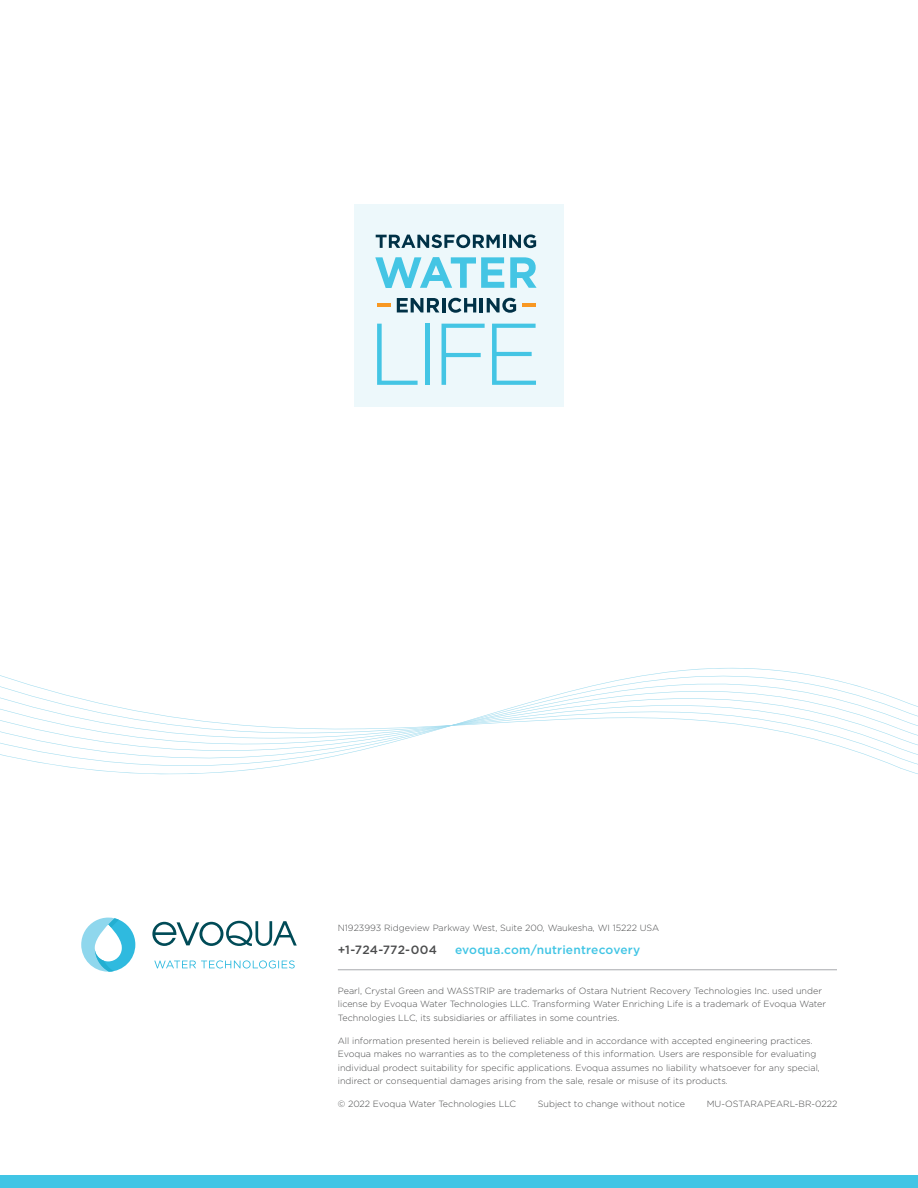
<style>
.page{position:relative;width:918px;height:1188px;background:#fff}
.page>*{position:absolute;margin:0;border:0;box-sizing:border-box;transform-origin:0 0}
.t1{font:500 12px "Gotham";letter-spacing:.015em;color:#41c5e5}
.t2{font:500 12px "Gotham";letter-spacing:.02em;color:#4b4c4d}
.t3{font:300 9px/13.5px "Gotham";color:#4b4c4d}
</style>
<div class="page">
<div style="left:0;top:1175px;width:918px;height:13px;background:#41c5e5"></div>
<svg style="left:152px;top:921px;width:145px;height:25px"></svg>
<svg style="left:154px;top:960px;width:141px;height:9px"></svg>
<svg style="left:81px;top:918px;width:54px;height:54px"></svg>
<svg style="left:84px;top:700px;width:834px;height:75px"></svg>
<svg style="left:0;top:668px;width:901px;height:101px"></svg>
<div style="left:354px;top:204px;width:210px;height:203px;background:#edf8fb"></div>
<svg style="left:376px;top:234px;width:160px;height:14px"></svg>
<svg style="left:375px;top:257px;width:129px;height:31px"></svg>
<svg style="left:510px;top:257px;width:27px;height:31px"></svg>
<svg style="left:397px;top:298px;width:42px;height:14px"></svg>
<hr style="left:442px;top:298px;width:3px;height:14px;background:#003146">
<svg style="left:448px;top:298px;width:28px;height:15px"></svg>
<hr style="left:480px;top:298px;width:3px;height:14px;background:#003146">
<svg style="left:487px;top:298px;width:29px;height:15px"></svg>
<svg style="left:377px;top:324px;width:41px;height:61px"></svg>
<div style="left:425px;top:324px;width:5px;height:61px;background:#44c5e4"></div>
<svg style="left:442px;top:324px;width:43px;height:61px"></svg>
<svg style="left:492px;top:324px;width:44px;height:61px"></svg>
<hr style="left:377px;top:303px;width:13px;height:4px;background:#f89822">
<hr style="left:522px;top:303px;width:13px;height:4px;background:#f89822">
<hr style="left:338px;top:970px;width:499px;height:1px;background:#a8a9ad">
<p class="t3" style="left:338px;top:920px;width:323px">N1923993 Ridgeview Parkway West, Suite 200, Waukesha, WI 15222 USA</p>
<h1 class="t2" style="left:338px;top:942px;width:101px">+1-724-772-004</h1>
<h1 class="t1" style="left:455px;top:942px;width:187px">evoqua.com/nutrientrecovery</h1>
<p class="t3" style="left:338px;top:983px;width:490px">Pearl, Crystal Green and WASSTRIP are trademarks of Ostara Nutrient Recovery Technologies Inc. used under license by Evoqua Water Technologies LLC. Transforming Water Enriching Life is a trademark of Evoqua Water<br>Technologies LLC, its subsidiaries or affiliates in some countries.</p>
<p class="t3" style="left:338px;top:1033px;width:484px">All information presented herein is believed reliable and in accordance with accepted engineering practices.<br>Evoqua makes no warranties as to the completeness of this information. Users are responsible for evaluating individual prodect suitability for specific applications. Evoqua assumes no liability whatsoever for any special, indirect or consequential damages arising from the sale, resale or misuse of its products.</p>
<p class="t3" style="left:338px;top:1097px;width:180px">© 2022 Evoqua Water Technologies LLC</p>
<p class="t3" style="left:538px;top:1097px;width:149px">Subject to change without notice</p>
<p class="t3" style="left:707px;top:1097px;width:132px">MU-OSTARAPEARL-BR-0222</p>
</div>
